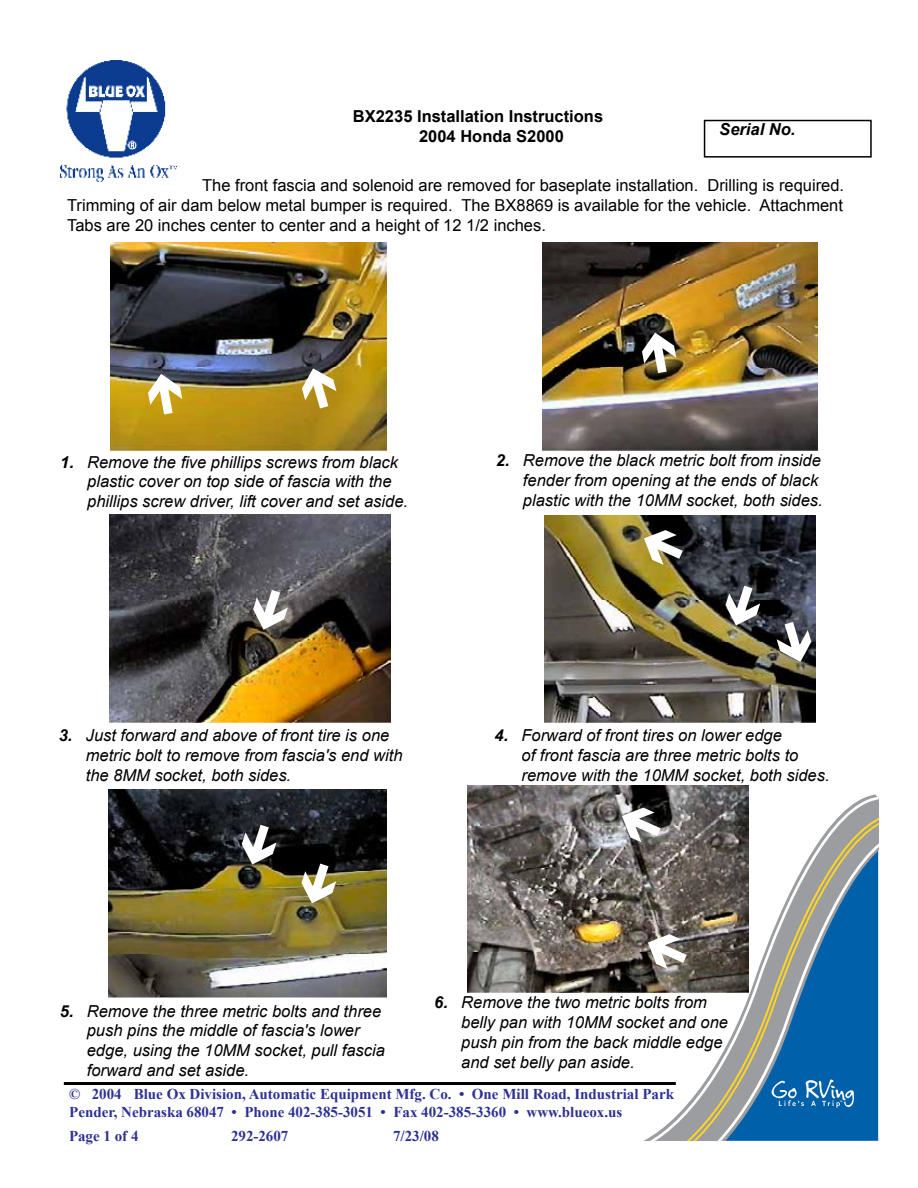
<style>
.page{position:relative;width:918px;height:1188px;background:#fff}
.page>*{position:absolute;margin:0;border:0;box-sizing:border-box;transform-origin:0 0}
.t1{font:italic 16.5px/19.8px "Arial";color:#000}
.t2{font:16.5px/19.8px "Arial";color:#000;text-align:justify}
.t3{font:700 16.5px/19.8px "Arial";color:#000}
.t4{font:italic 700 16.5px "Arial";color:#000}
.t5{font:700 15px/23.2px "Times New Roman";color:#2e3192}
.t6{font:700 1.65px "Helvetica";color:#fff}
.s1{font-weight:700}
</style>
<div class="page">
<svg style="left:748px;top:795px;width:130px;height:21px"></svg>
<svg style="left:643px;top:816px;width:235px;height:325px"></svg>
<svg style="left:771px;top:1079px;width:83px;height:29px;background:#3380bb"></svg>
<img style="left:61px;top:60px;width:116px;height:122px">
<hr style="left:64px;top:1082px;width:612px;height:3px;background:#000">
<div style="left:704px;top:120px;width:168px;height:38px;border:2px solid #000"></div>
<img style="left:111px;top:243px;width:275px;height:207px">
<img style="left:542px;top:243px;width:275px;height:207px">
<img style="left:544px;top:515px;width:271px;height:208px">
<img style="left:109px;top:790px;width:277px;height:207px">
<img style="left:467px;top:785px;width:281px;height:208px">
<img style="left:109px;top:515px;width:282px;height:207px">
<svg style="left:143px;top:374px;width:44px;height:44px;background:#ad8f24"></svg>
<svg style="left:297px;top:368px;width:44px;height:44px;background:#a07f1c"></svg>
<svg style="left:637px;top:333px;width:44px;height:44px;background:#3d3217"></svg>
<svg style="left:249px;top:587px;width:43px;height:43px;background:#65615e"></svg>
<svg style="left:722px;top:583px;width:43px;height:43px;background:#313337"></svg>
<svg style="left:772px;top:619px;width:44px;height:43px;background:#313235"></svg>
<svg style="left:644px;top:527px;width:41px;height:41px;background:#4d441e"></svg>
<svg style="left:238px;top:822px;width:43px;height:43px;background:#191a1c"></svg>
<svg style="left:298px;top:861px;width:43px;height:42px;background:#615722"></svg>
<svg style="left:648px;top:931px;width:41px;height:42px;background:#6f6860"></svg>
<svg style="left:622px;top:804px;width:41px;height:42px;background:#585756"></svg>
<p class="t3" style="left:419px;top:107px;width:186px;text-indent:-66px">BX2235 Installation Instructions<br>2004 Honda S2000</p>
<p class="t4" style="left:719px;top:118px;width:78px">Serial No.</p>
<p class="t2" style="left:67px;top:176px;width:778px;text-indent:135px">The front fascia and solenoid are removed for baseplate installation. Drilling is required.<br>Trimming of air dam below metal bumper is required. The BX8869 is available for the vehicle. Attachment Tabs are 20 inches center to center and a height of 12 1/2 inches.</p>
<p class="t1" style="left:87px;top:452px;width:322px;text-indent:-27px"><span class="s1">1.</span> Remove the five phillips screws from black plastic cover on top side of fascia with the phillips screw driver, lift cover and set aside.</p>
<p class="t1" style="left:523px;top:451px;width:301px;text-indent:-27px"><span class="s1">2.</span> Remove the black metric bolt from inside fender from opening at the ends of black plastic with the 10MM socket, both sides.</p>
<p class="t1" style="left:86px;top:726px;width:318px;text-indent:-27px"><span class="s1">3.</span> Just forward and above of front tire is one metric bolt to remove from fascia's end with the 8MM socket, both sides.</p>
<p class="t1" style="left:522px;top:726px;width:310px;text-indent:-27px"><span class="s1">4.</span> Forward of front tires on lower edge<br>of front fascia are three metric bolts to remove with the 10MM socket, both sides.</p>
<p class="t1" style="left:87px;top:1001px;width:300px;text-indent:-27px"><span class="s1">5.</span> Remove the three metric bolts and three push pins the middle of fascia's lower edge, using the 10MM socket, pull fascia forward and set aside.</p>
<p class="t1" style="left:461px;top:993px;width:268px;text-indent:-27px"><span class="s1">6.</span> Remove the two metric bolts from belly pan with 10MM socket and one push pin from the back middle edge and set belly pan aside.</p>
<p class="t5" style="left:69px;top:1082px;width:606px">© 2004 Blue Ox Division, Automatic Equipment Mfg. Co. • One Mill Road, Industrial Park</p>
<p class="t6" style="left:840px;top:1100px;width:4px">TM</p>
<p class="t5" style="left:69px;top:1100px;width:555px">Pender, Nebraska 68047 • Phone 402-385-3051 • Fax 402-385-3360 • www.blueox.us<br>Page 1 of 4</p>
<p class="t5" style="left:231px;top:1124px;width:59px">292-2607</p>
<p class="t5" style="left:393px;top:1124px;width:47px">7/23/08</p>
</div>
